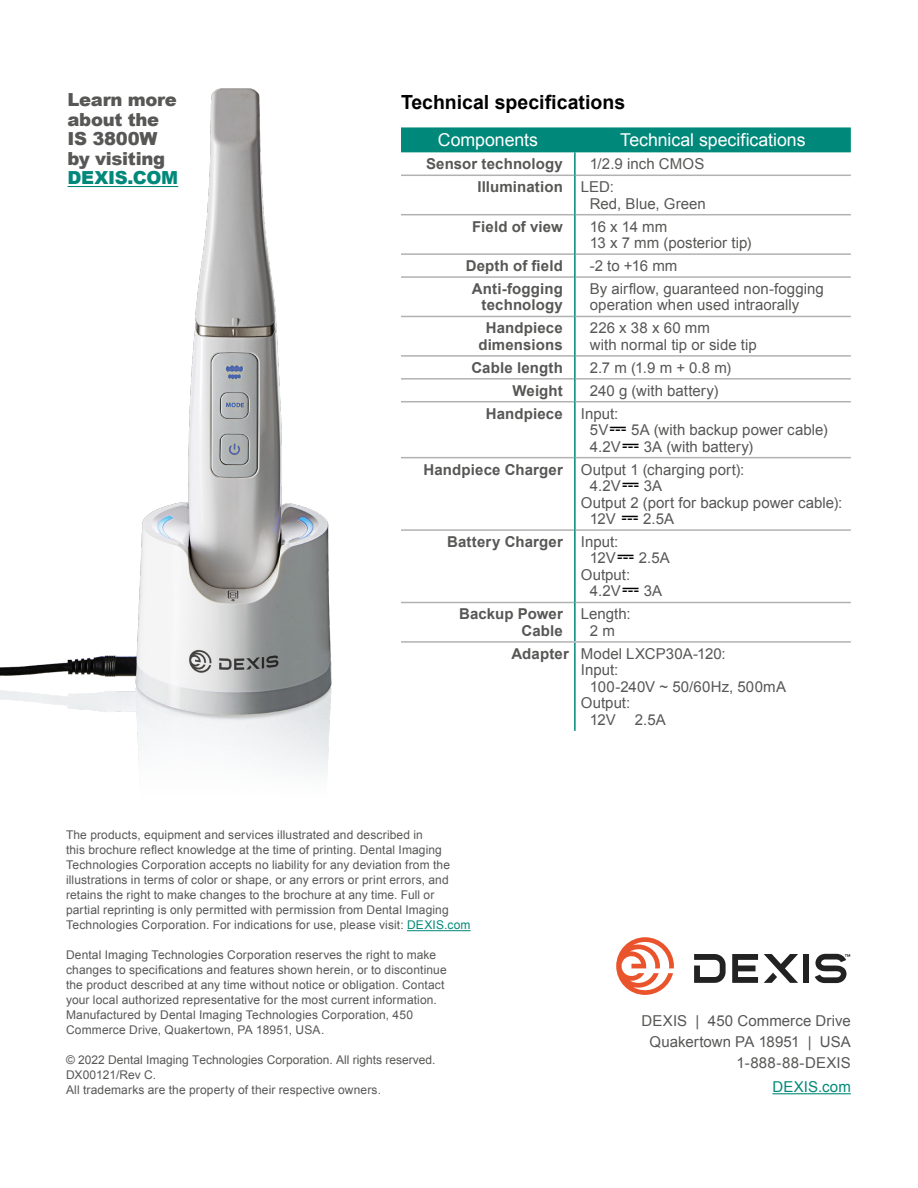
<style>
.page{position:relative;width:918px;height:1188px;background:#fff}
.page>*{position:absolute;margin:0;border:0;box-sizing:border-box;transform-origin:0 0}
._30_0_Arial_Head_13{font:700 19.5px "Arial";color:#000}
._20_0_Call_out_-_LC{font:900 18px/19.5px "Arial";letter-spacing:-.015em;color:#575756}
.t1{font:17.7px "Arial";letter-spacing:-.005em;color:#fff}
._30_1_Arial_Body_10{font:15px/16.5px "Arial";letter-spacing:.005em;color:#575756}
._30_1_Arial_Body_10-2{font:700 15px/16.5px "Arial";letter-spacing:.01em;color:#575756;text-align:right}
._30_1_Pluto_Body_12{font:15px/21px "Arial";letter-spacing:.005em;color:#575756;text-align:right}
._30_1_Pluto_Body_12-2{font:15px "Arial";letter-spacing:.01em;color:#00897a}
._99_0_Legal_Boiler_P{font:12px/15px "Arial";letter-spacing:.01em;color:#575756}
.s1{color:#00897a}
.s2{font-family:"Cambria Math";font-size:30px;color:#000}
</style>
<div class="page">
<svg style="left:616px;top:937px;width:58px;height:58px"></svg>
<svg style="left:732px;top:954px;width:26px;height:29px"></svg>
<div style="left:803px;top:954px;width:6px;height:29px;background:#222"></div>
<svg style="left:764px;top:954px;width:34px;height:29px"></svg>
<svg style="left:694px;top:954px;width:32px;height:29px"></svg>
<svg style="left:815px;top:954px;width:35px;height:29px"></svg>
<hr style="left:772px;top:1093px;width:79px;height:1px;background:#00897a">
<div style="left:401px;top:127px;width:450px;height:25px;background:#00897a"></div>
<hr style="left:401px;top:175px;width:173px;height:1px;background:#b3b2b2">
<hr style="left:576px;top:175px;width:275px;height:1px;background:#b3b2b2">
<hr style="left:401px;top:214px;width:173px;height:1px;background:#b3b2b2">
<hr style="left:576px;top:214px;width:275px;height:1px;background:#b3b2b2">
<hr style="left:401px;top:253px;width:173px;height:2px;background:#b3b2b2">
<hr style="left:576px;top:253px;width:275px;height:2px;background:#b3b2b2">
<hr style="left:401px;top:276px;width:173px;height:2px;background:#b3b2b2">
<hr style="left:576px;top:276px;width:275px;height:2px;background:#b3b2b2">
<hr style="left:401px;top:316px;width:173px;height:1px;background:#b3b2b2">
<hr style="left:576px;top:316px;width:275px;height:1px;background:#b3b2b2">
<hr style="left:401px;top:355px;width:173px;height:2px;background:#b3b2b2">
<hr style="left:576px;top:355px;width:275px;height:2px;background:#b3b2b2">
<hr style="left:401px;top:378px;width:173px;height:2px;background:#b3b2b2">
<hr style="left:576px;top:378px;width:275px;height:2px;background:#b3b2b2">
<hr style="left:401px;top:401px;width:173px;height:1px;background:#b3b2b2">
<hr style="left:576px;top:401px;width:275px;height:1px;background:#b3b2b2">
<hr style="left:401px;top:457px;width:173px;height:1px;background:#b3b2b2">
<hr style="left:576px;top:457px;width:275px;height:1px;background:#b3b2b2">
<hr style="left:401px;top:529px;width:173px;height:2px;background:#b3b2b2">
<hr style="left:576px;top:529px;width:275px;height:2px;background:#b3b2b2">
<hr style="left:401px;top:602px;width:173px;height:1px;background:#b3b2b2">
<hr style="left:576px;top:602px;width:275px;height:1px;background:#b3b2b2">
<hr style="left:574px;top:152px;width:2px;height:23px;background:#00897a">
<hr style="left:574px;top:175px;width:2px;height:40px;background:#00897a">
<hr style="left:574px;top:215px;width:2px;height:39px;background:#00897a">
<hr style="left:574px;top:254px;width:2px;height:23px;background:#00897a">
<hr style="left:574px;top:277px;width:2px;height:39px;background:#00897a">
<hr style="left:574px;top:316px;width:2px;height:40px;background:#00897a">
<hr style="left:574px;top:356px;width:2px;height:23px;background:#00897a">
<hr style="left:574px;top:379px;width:2px;height:23px;background:#00897a">
<hr style="left:574px;top:402px;width:2px;height:56px;background:#00897a">
<hr style="left:574px;top:458px;width:2px;height:72px;background:#00897a">
<hr style="left:574px;top:530px;width:2px;height:72px;background:#00897a">
<hr style="left:574px;top:602px;width:2px;height:39px;background:#00897a">
<hr style="left:401px;top:641px;width:174px;height:2px;background:#b3b2b2">
<hr style="left:575px;top:641px;width:276px;height:2px;background:#b3b2b2">
<hr style="left:574px;top:643px;width:2px;height:88px;background:#00897a">
<img style="left:0;top:88px;width:332px;height:685px">
<hr style="left:68px;top:186px;width:110px;height:1px;background:#00897a">
<hr style="left:407px;top:930px;width:64px;height:1px;background:#00897a">
<p class="_20_0_Call_out_-_LC" style="left:68px;top:90px;width:112px">Learn more about the<br>IS 3800W by visiting<br><span class="s1">DEXIS.COM</span></p>
<p class="_30_0_Arial_Head_13" style="left:401px;top:89px;width:226px">Technical specifications</p>
<p class="t1" style="left:438px;top:129px;width:102px">Components</p>
<p class="t1" style="left:620px;top:129px;width:187px">Technical specifications</p>
<p class="_30_1_Arial_Body_10-2" style="left:426px;top:156px;width:138px">Sensor technology</p>
<p class="_30_1_Arial_Body_10" style="left:590px;top:156px;width:116px">1/2.9 inch CMOS</p>
<p class="_30_1_Arial_Body_10-2" style="left:477px;top:179px;width:87px">Illumination</p>
<p class="_30_1_Arial_Body_10" style="left:590px;top:179px;width:118px;text-indent:-9px">LED:<br>Red, Blue, Green</p>
<p class="_30_1_Arial_Body_10-2" style="left:472px;top:219px;width:92px">Field of view</p>
<p class="_30_1_Arial_Body_10" style="left:590px;top:218px;width:79px">16 x 14 mm</p>
<p class="_30_1_Arial_Body_10" style="left:590px;top:235px;width:163px">13 x 7 mm (posterior tip)</p>
<p class="_30_1_Arial_Body_10-2" style="left:466px;top:258px;width:99px">Depth of field</p>
<p class="_30_1_Arial_Body_10" style="left:590px;top:258px;width:89px">-2 to +16 mm</p>
<p class="_30_1_Arial_Body_10-2" style="left:472px;top:281px;width:92px">Anti-fogging technology</p>
<p class="_30_1_Arial_Body_10" style="left:590px;top:281px;width:235px">By airflow, guaranteed non-fogging operation when used intraorally</p>
<p class="_30_1_Arial_Body_10-2" style="left:478px;top:320px;width:86px;text-align:center">Handpiece dimensions</p>
<p class="_30_1_Arial_Body_10" style="left:590px;top:320px;width:168px">226 x 38 x 60 mm<br>with normal tip or side tip</p>
<p class="_30_1_Arial_Body_10-2" style="left:471px;top:360px;width:93px">Cable length</p>
<p class="_30_1_Arial_Body_10" style="left:590px;top:359px;width:143px">2.7 m (1.9 m + 0.8 m)</p>
<p class="_30_1_Arial_Body_10-2" style="left:512px;top:383px;width:52px">Weight</p>
<p class="_30_1_Arial_Body_10" style="left:590px;top:382px;width:130px">240 g (with battery)</p>
<p class="_30_1_Arial_Body_10-2" style="left:486px;top:406px;width:79px">Handpiece</p>
<p class="_30_1_Arial_Body_10" style="left:590px;top:405px;width:239px;text-indent:-9px">Input:<br>5V<span class="s2">⎓</span> 5A (with backup power cable)</p>
<p class="_30_1_Arial_Body_10" style="left:590px;top:438px;width:165px">4.2V<span class="s2">⎓</span> 3A (with battery)</p>
<p class="_30_1_Arial_Body_10-2" style="left:424px;top:462px;width:141px">Handpiece Charger</p>
<p class="_30_1_Arial_Body_10" style="left:590px;top:461px;width:156px;text-indent:-9px">Output 1 (charging port):<br>4.2V<span class="s2">⎓</span> 3A</p>
<p class="_30_1_Arial_Body_10" style="left:590px;top:494px;width:254px;text-indent:-9px">Output 2 (port for backup power cable):<br>12V <span class="s2">⎓</span> 2.5A</p>
<p class="_30_1_Arial_Body_10-2" style="left:447px;top:534px;width:117px">Battery Charger</p>
<p class="_30_1_Arial_Body_10" style="left:590px;top:534px;width:82px;text-indent:-9px">Input:<br>12V<span class="s2">⎓</span> 2.5A</p>
<p class="_30_1_Arial_Body_10" style="left:590px;top:567px;width:74px;text-indent:-9px">Output:<br>4.2V<span class="s2">⎓</span> 3A</p>
<p class="_30_1_Arial_Body_10-2" style="left:459px;top:606px;width:105px">Backup Power<br>Cable</p>
<p class="_30_1_Arial_Body_10" style="left:581px;top:606px;width:51px;text-align:center">Length:<br>2 m</p>
<p class="_30_1_Arial_Body_10-2" style="left:511px;top:646px;width:59px">Adapter</p>
<p class="_30_1_Arial_Body_10" style="left:581px;top:645px;width:146px">Model LXCP30A-120:</p>
<p class="_30_1_Arial_Body_10" style="left:590px;top:662px;width:198px;text-indent:-9px">Input:<br>100-240V ~ 50/60Hz, 500mA</p>
<p class="_30_1_Arial_Body_10" style="left:581px;top:695px;width:51px;text-align:center">Output:<br>12V</p>
<p class="_30_1_Arial_Body_10" style="left:635px;top:711px;width:33px">2.5A</p>
<p class="_99_0_Legal_Boiler_P" style="left:66px;top:827px;width:406px">The products, equipment and services illustrated and described in<br>this brochure reflect knowledge at the time of printing. Dental Imaging Technologies Corporation accepts no liability for any deviation from the illustrations in terms of color or shape, or any errors or print errors, and retains the right to make changes to the brochure at any time. Full or partial reprinting is only permitted with permission from Dental Imaging Technologies Corporation. For indications for use, please visit: <span class="s1">DEXIS.com</span></p>
<p class="_99_0_Legal_Boiler_P" style="left:66px;top:947px;width:382px">Dental Imaging Technologies Corporation reserves the right to make changes to specifications and features shown herein, or to discontinue the product described at any time without notice or obligation. Contact your local authorized representative for the most current information.<br>Manufactured by Dental Imaging Technologies Corporation, 450<br>Commerce Drive, Quakertown, PA 18951, USA.</p>
<p class="_99_0_Legal_Boiler_P" style="left:66px;top:1052px;width:371px">© 2022 Dental Imaging Technologies Corporation. All rights reserved.<br>DX00121/Rev C.<br>All trademarks are the property of their respective owners.</p>
<p class="_30_1_Pluto_Body_12" style="left:642px;top:1011px;width:211px">DEXIS | 450 Commerce Drive<br>Quakertown PA 18951 | USA<br>1-888-88-DEXIS</p>
<p class="_30_1_Pluto_Body_12-2" style="left:772px;top:1077px;width:80px">DEXIS.com</p>
</div>
